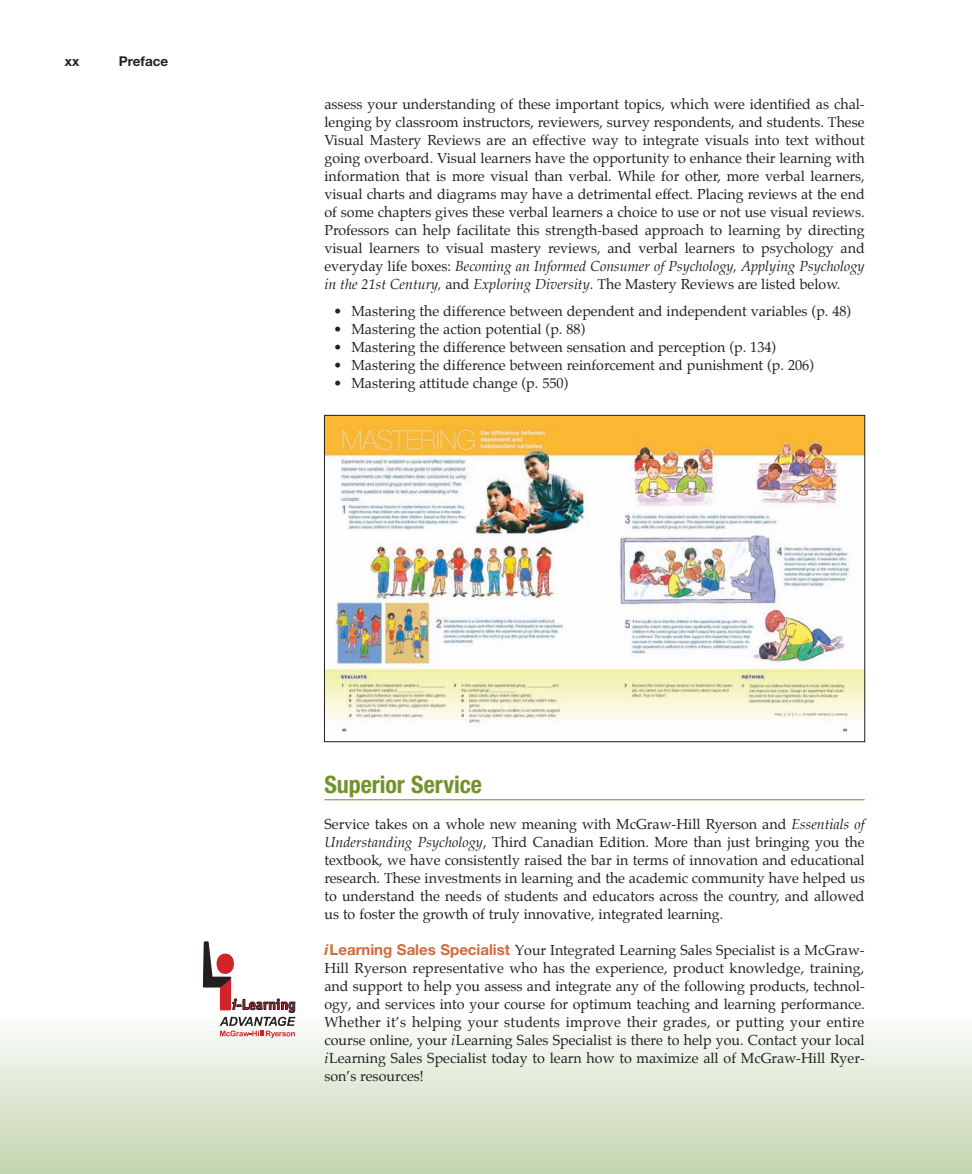
<style>
.page{position:relative;width:972px;height:1174px;background:#fff}
.page>*{position:absolute;margin:0;border:0;box-sizing:border-box;transform-origin:0 0}
.bch_ha{font:700 condensed 24px "Helvetica Neue LT";color:#72922c}
.bch_tx_1st{font:14.25px/18px "Palatino";color:#231f20;text-align:justify}
.bch_hd_txt{font:14.25px/18px "Palatino";color:#231f20;text-align:justify}
.bch_lb_mid{font:14.25px "Palatino";color:#231f20}
.bch_lb_first{font:14.25px "Palatino";color:#231f20}
.t1{font:700 13.5px "Helvetica Neue LT";color:#231f20}
.s1{font-style:italic}
.s2{font-family:"Helvetica Neue";font-weight:700;font-style:italic;font-size:15px;color:#d26939}
.s3{font-family:"Helvetica Neue LT";font-weight:700;font-size:15px;color:#d26939}
</style>
<div class="page">
<div style="left:0;top:1013px;width:971px;height:160px;background:linear-gradient(to bottom,#fdfdfc,#c2d5af)"></div>
<hr style="left:324px;top:799px;width:540px;height:1px;background:#72922c">
<svg style="left:203px;top:941px;width:92px;height:96px"></svg>
<img style="left:326px;top:417px;width:537px;height:315px">
<p class="t1" style="left:65px;top:53px;width:16px">xx</p>
<p class="t1" style="left:119px;top:53px;width:51px">Preface</p>
<p class="bch_tx_1st" style="left:324px;top:95px;width:542px">assess your understanding of these important topics, which were identified as chal&shy;lenging by classroom instructors, reviewers, survey respondents, and students. These Visual Mastery Reviews are an effective way to integrate visuals into text without going overboard. Visual learners have the opportunity to enhance their learning with information that is more visual than verbal. While for other, more verbal learners, visual charts and diagrams may have a detrimental effect. Placing reviews at the end of some chapters gives these verbal learners a choice to use or not use visual reviews.<br>Professors can help facilitate this strength-based approach to learning by directing visual learners to visual mastery reviews, and verbal learners to psychology and everyday life boxes: <span class="s1">Becoming an Informed Consumer of Psychology, Applying Psychology in the 21st Century,</span> and <span class="s1">Exploring Diversity</span>. The Mastery Reviews are listed below.</p>
<p class="bch_lb_first" style="left:333px;top:299px;width:519px">• Mastering the difference between dependent and independent variables (p. 48)</p>
<p class="bch_lb_mid" style="left:333px;top:317px;width:253px">• Mastering the action potential (p. 88)</p>
<p class="bch_lb_mid" style="left:333px;top:335px;width:444px">• Mastering the difference between sensation and perception (p. 134)</p>
<p class="bch_lb_mid" style="left:333px;top:353px;width:482px">• Mastering the difference between reinforcement and punishment (p. 206)</p>
<p class="bch_lb_mid" style="left:333px;top:371px;width:236px">• Mastering attitude change (p. 550)</p>
<p class="bch_ha" style="left:324px;top:769px;width:159px">Superior Service</p>
<p class="bch_tx_1st" style="left:324px;top:814px;width:542px">Service takes on a whole new meaning with McGraw-Hill Ryerson and <span class="s1">Essentials of Understanding Psychology</span>, Third Canadian Edition. More than just bringing you the textbook, we have consistently raised the bar in terms of innovation and educational research. These investments in learning and the academic community have helped us to understand the needs of students and educators across the country, and allowed us to foster the growth of truly innovative, integrated learning.</p>
<p class="bch_hd_txt" style="left:324px;top:940px;width:542px"><span class="s2">i</span><span class="s3">Learning Sales Specialist</span> Your Integrated Learning Sales Specialist is a McGraw-Hill Ryerson representative who has the experience, product knowledge, training, and support to help you assess and integrate any of the following products, technol&shy;ogy, and services into your course for optimum teaching and learning performance.<br>Whether it’s helping your students improve their grades, or putting your entire course online, your <span class="s1">i</span>Learning Sales Specialist is there to help you. Contact your local <span class="s1">i</span>Learning Sales Specialist today to learn how to maximize all of McGraw-Hill Ryer&shy;son’s resources!</p>
</div>
